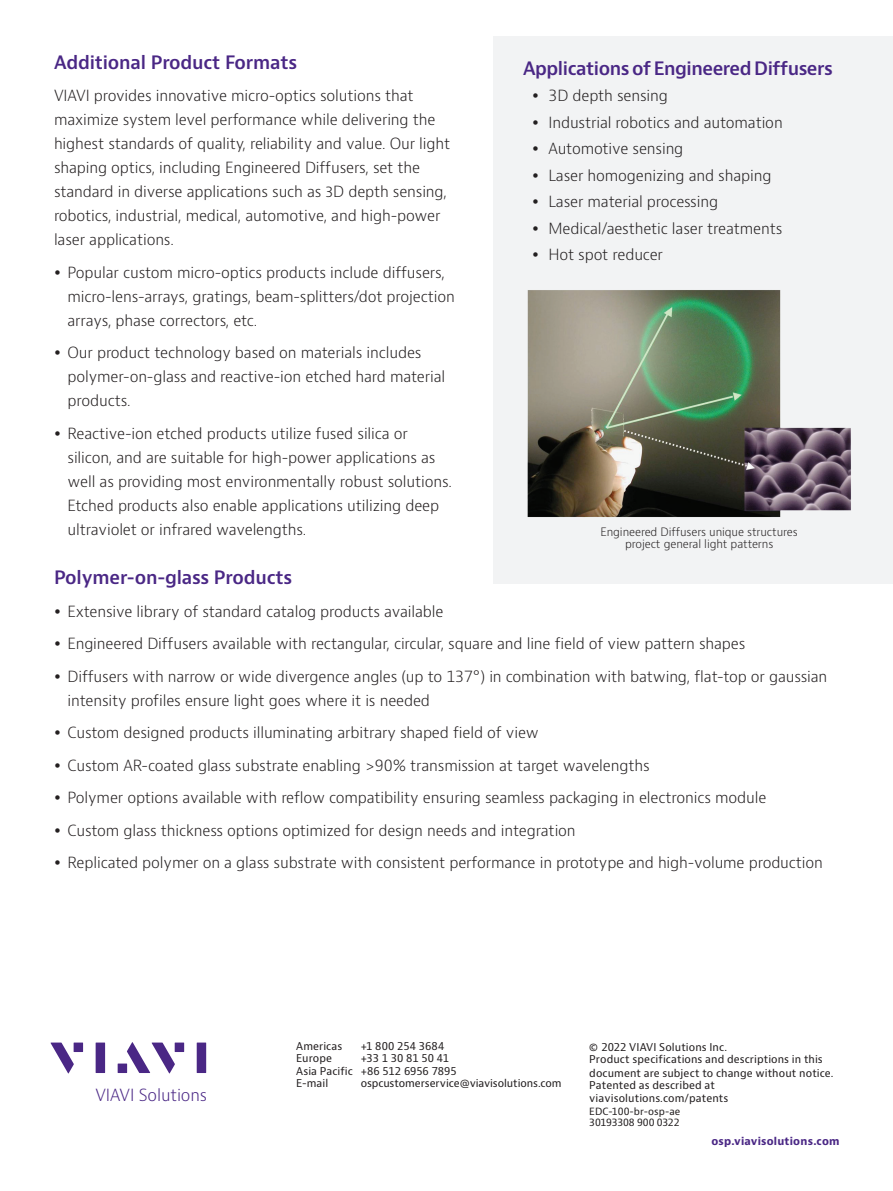
<style>
.page{position:relative;width:893px;height:1191px;background:#fff}
.page>*{position:absolute;margin:0;border:0;box-sizing:border-box;transform-origin:0 0}
.H2_Heading_Purple_12{font:600 18px "Bernino Sans";letter-spacing:-.01em;color:#4a2785}
.Key_Features_Benefit{font:600 18px "Bernino Sans";letter-spacing:-.025em;color:#4a2785}
.t1{font:300 16.35px "Bernino Sans";letter-spacing:-.01em;color:#4a2785}
.P_10_16{font:300 15px/24px "Bernino Sans";letter-spacing:-.01em;color:#231f20}
.P_10_16-2{font:300 11.25px/12px "Bernino Sans";letter-spacing:-.01em;color:#231f20;text-align:center}
.t2{font:10.5px/12.9px "Bernino Sans";letter-spacing:.005em;color:#231f20}
.t3{font:700 10.5px "Bernino Sans";letter-spacing:.02em;color:#4a2785}
.t4{font:9.75px/11.7px "Bernino Sans";letter-spacing:-.005em;color:#231f20}
</style>
<div class="page">
<svg style="left:50px;top:1042px;width:24px;height:31px"></svg>
<div style="left:74px;top:1042px;width:9px;height:10px;background:#4a2785"></div>
<div style="left:96px;top:1042px;width:9px;height:31px;background:#4a2785"></div>
<div style="left:175px;top:1042px;width:9px;height:10px;background:#4a2785"></div>
<div style="left:197px;top:1042px;width:9px;height:31px;background:#4a2785"></div>
<svg style="left:127px;top:1042px;width:48px;height:31px"></svg>
<div style="left:118px;top:1063px;width:9px;height:10px;background:#4a2785"></div>
<div style="left:493px;top:36px;width:400px;height:547px;background:#f2f3f4"></div>
<img style="left:527px;top:290px;width:324px;height:228px">
<p class="H2_Heading_Purple_12" style="left:54px;top:50px;width:245px">Additional Product Formats</p>
<p class="P_10_16" style="left:54px;top:84px;width:398px">VIAVI provides innovative micro-optics solutions that maximize system level performance while delivering the highest standards of quality, reliability and value. Our light shaping optics, including Engineered Diffusers, set the standard in diverse applications such as 3D depth sensing, robotics, industrial, medical, automotive, and high-power laser applications.</p>
<p class="P_10_16" style="left:68px;top:260px;width:389px">Popular custom micro-optics products include diffusers, micro-lens-arrays, gratings, beam-splitters/dot projection arrays, phase correctors, etc.</p>
<p class="P_10_16" style="left:68px;top:341px;width:379px">Our product technology based on materials includes polymer-on-glass and reactive-ion etched hard material products.</p>
<p class="P_10_16" style="left:68px;top:421px;width:386px">Reactive-ion etched products utilize fused silica or silicon, and are suitable for high-power applications as well as providing most environmentally robust solutions.<br>Etched products also enable applications utilizing deep ultraviolet or infrared wavelengths.</p>
<p class="Key_Features_Benefit" style="left:523px;top:57px;width:311px">Applications of Engineered Diffusers</p>
<p class="P_10_16" style="left:549px;top:84px;width:121px">3D depth sensing</p>
<p class="P_10_16" style="left:549px;top:111px;width:236px">Industrial robotics and automation</p>
<p class="P_10_16" style="left:549px;top:137px;width:136px">Automotive sensing</p>
<p class="P_10_16" style="left:549px;top:164px;width:224px">Laser homogenizing and shaping</p>
<p class="P_10_16" style="left:549px;top:190px;width:171px">Laser material processing</p>
<p class="P_10_16" style="left:549px;top:217px;width:235px">Medical/aesthetic laser treatments</p>
<p class="P_10_16" style="left:549px;top:243px;width:116px">Hot spot reducer</p>
<p class="P_10_16-2" style="left:601px;top:526px;width:199px">Engineered Diffusers unique structures project general light patterns</p>
<p class="H2_Heading_Purple_12" style="left:54px;top:566px;width:240px">Polymer-on-glass Products</p>
<p class="P_10_16" style="left:68px;top:599px;width:377px">Extensive library of standard catalog products available</p>
<p class="P_10_16" style="left:68px;top:632px;width:679px">Engineered Diffusers available with rectangular, circular, square and line field of view pattern shapes</p>
<p class="P_10_16" style="left:68px;top:664px;width:761px">Diffusers with narrow or wide divergence angles (up to 137°) in combination with batwing, flat-top or gaussian intensity profiles ensure light goes where it is needed</p>
<p class="P_10_16" style="left:68px;top:721px;width:473px">Custom designed products illuminating arbitrary shaped field of view</p>
<p class="P_10_16" style="left:68px;top:753px;width:584px">Custom AR-coated glass substrate enabling &gt;90% transmission at target wavelengths</p>
<p class="P_10_16" style="left:68px;top:786px;width:700px">Polymer options available with reflow compatibility ensuring seamless packaging in electronics module</p>
<p class="P_10_16" style="left:68px;top:818px;width:510px">Custom glass thickness options optimized for design needs and integration</p>
<p class="P_10_16" style="left:68px;top:851px;width:757px">Replicated polymer on a glass substrate with consistent performance in prototype and high-volume production</p>
<p class="t1" style="left:96px;top:1084px;width:113px">VIAVI Solutions</p>
<p class="t2" style="left:296px;top:1039px;width:48px">Americas</p>
<p class="t2" style="left:361px;top:1039px;width:85px">+1 800 254 3684</p>
<p class="t2" style="left:296px;top:1052px;width:37px">Europe</p>
<p class="t2" style="left:296px;top:1052px;width:162px;text-indent:65px">+33 1 30 81 50 41<br>Asia Pacific +86 512 6956 7895<br>E-mail</p>
<p class="t2" style="left:361px;top:1077px;width:202px">ospcustomerservice@viavisolutions.com</p>
<p class="t2" style="left:589px;top:1040px;width:246px">© 2022 VIAVI Solutions Inc.<br>Product specifications and descriptions in this document are subject to change without notice.<br>Patented as described at viavisolutions.com/patents</p>
<p class="t4" style="left:589px;top:1105px;width:92px">EDC-100-br-osp-ae<br>30193308 900 0322</p>
<p class="t3" style="left:711px;top:1134px;width:130px">osp.viavisolutions.com</p>
</div>
